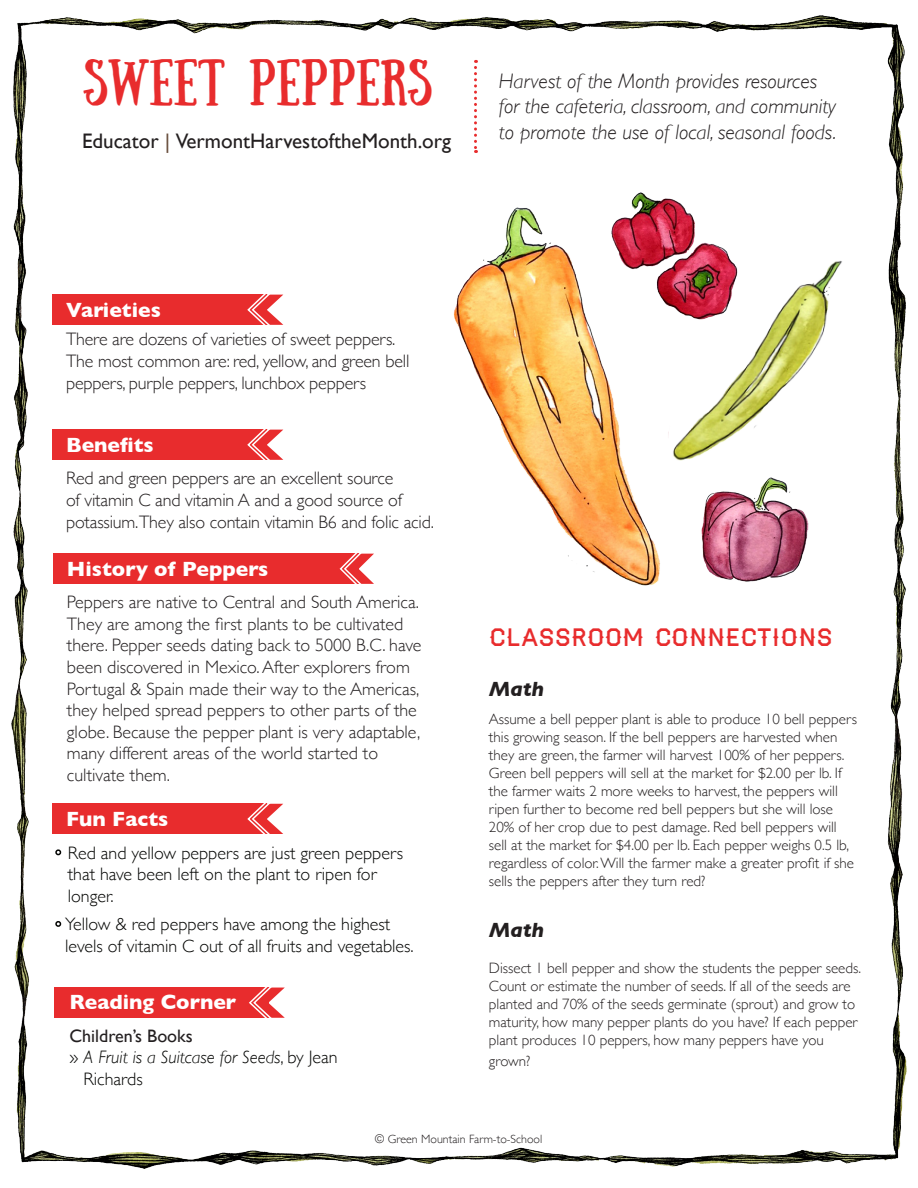
<style>
.page{position:relative;width:918px;height:1188px;background:#fff}
.page>*{position:absolute;margin:0;border:0;box-sizing:border-box;transform-origin:0 0}
.t1{font:46.5px "Sunday";color:#e82c2d}
.t2{font:24px "Haymaker";color:#e82c2d}
.t3{font:italic 300 21px "Gill Sans";color:#231f20}
.t4{font:700 21px "Gill Sans";color:#fff}
.t5{font:21px "Gill Sans";color:#231f20}
.t6{font:italic 700 21px "Gill Sans";color:#231f20}
.t7{font:300 18px/21.6px "Gill Sans";color:#231f20}
.t8{font:300 18px/21.6px "Gill Sans";color:#040503}
.t9{font:italic 300 18px/21.6px "Gill Sans";color:#040503}
.t10{font:18px "Gill Sans";color:#231f20}
.t11{font:300 15px/18px "Gill Sans";color:#231f20}
.t12{font:300 12px "Gill Sans";color:#231f20}
.s1{color:#674c3b}
.s2{font-style:normal}
</style>
<div class="page">
<img style="left:11px;top:15px;width:896px;height:1154px">
<div style="left:53px;top:554px;width:306px;height:30px;background:#e82c2d"></div>
<svg style="left:339px;top:547px;width:35px;height:43px"></svg>
<svg style="left:474px;top:60px;width:3px;height:93px"></svg>
<div style="left:54px;top:988px;width:214px;height:30px;background:#e82c2d"></div>
<svg style="left:248px;top:981px;width:37px;height:43px"></svg>
<div style="left:52px;top:804px;width:215px;height:30px;background:#e82c2d"></div>
<svg style="left:246px;top:797px;width:37px;height:44px"></svg>
<div style="left:52px;top:430px;width:215px;height:30px;background:#e82c2d"></div>
<svg style="left:246px;top:423px;width:37px;height:43px"></svg>
<svg style="left:54px;top:848px;width:8px;height:8px"></svg>
<svg style="left:54px;top:920px;width:8px;height:8px"></svg>
<div style="left:52px;top:295px;width:215px;height:30px;background:#e82c2d"></div>
<svg style="left:246px;top:288px;width:37px;height:43px"></svg>
<img style="left:433px;top:185px;width:257px;height:433px">
<img style="left:606px;top:182px;width:141px;height:148px">
<img style="left:680px;top:488px;width:148px;height:122px">
<img style="left:659px;top:245px;width:233px;height:243px">
<p class="t1" style="left:84px;top:51px;width:350px">SWEET PEPPERS</p>
<p class="t5" style="left:82px;top:128px;width:371px">Educator <span class="s1">|</span> VermontHarvestoftheMonth.org</p>
<p class="t3" style="left:499px;top:69px;width:320px">Harvest of the Month provides resources</p>
<p class="t3" style="left:499px;top:95px;width:339px">for the cafeteria, classroom, and community</p>
<p class="t3" style="left:499px;top:120px;width:339px">to promote the use of local, seasonal foods.</p>
<p class="t4" style="left:66px;top:293px;width:96px">Varieties</p>
<p class="t7" style="left:66px;top:328px;width:345px">There are dozens of varieties of sweet peppers.<br>The most common are: red, yellow, and green bell peppers, purple peppers, lunchbox peppers</p>
<p class="t4" style="left:66px;top:428px;width:89px">Benefits</p>
<p class="t7" style="left:66px;top:467px;width:369px">Red and green peppers are an excellent source<br>of vitamin C and vitamin A and a good source of potassium.They also contain vitamin B6 and folic acid.</p>
<p class="t4" style="left:67px;top:552px;width:203px">History of Peppers</p>
<p class="t7" style="left:67px;top:591px;width:356px">Peppers are native to Central and South America.<br>They are among the first plants to be cultivated there. Pepper seeds dating back to 5000 B.C. have been discovered in Mexico. After explorers from Portugal &amp; Spain made their way to the Americas, they helped spread peppers to other parts of the globe. Because the pepper plant is very adaptable, many different areas of the world started to cultivate them.</p>
<p class="t4" style="left:66px;top:802px;width:104px">Fun Facts</p>
<p class="t8" style="left:68px;top:841px;width:337px">Red and yellow peppers are just green peppers that have been left on the plant to ripen for longer.</p>
<p class="t8" style="left:65px;top:913px;width:350px">Yellow &amp; red peppers have among the highest levels of vitamin C out of all fruits and vegetables.</p>
<p class="t4" style="left:70px;top:985px;width:168px">Reading Corner</p>
<p class="t10" style="left:70px;top:1025px;width:125px">Children’s Books</p>
<p class="t9" style="left:84px;top:1046px;width:256px;text-indent:-14px"><span class="s2">»</span> A Fruit is a Suitcase for Seeds<span class="s2">, by Jean<br>Richards</span></p>
<p class="t2" style="left:489px;top:629px;width:345px">CLASSROOM CONNECTIONS</p>
<p class="t6" style="left:489px;top:676px;width:57px">Math</p>
<p class="t11" style="left:489px;top:710px;width:370px">Assume a bell pepper plant is able to produce 10 bell peppers this growing season. If the bell peppers are harvested when they are green, the farmer will harvest 100% of her peppers.<br>Green bell peppers will sell at the market for $2.00 per lb. If the farmer waits 2 more weeks to harvest, the peppers will ripen further to become red bell peppers but she will lose 20% of her crop due to pest damage. Red bell peppers will sell at the market for $4.00 per lb. Each pepper weighs 0.5 lb, regardless of color. Will the farmer make a greater profit if she sells the peppers after they turn red?</p>
<p class="t6" style="left:489px;top:917px;width:57px">Math</p>
<p class="t11" style="left:489px;top:958px;width:374px">Dissect 1 bell pepper and show the students the pepper seeds.<br>Count or estimate the number of seeds. If all of the seeds are planted and 70% of the seeds germinate (sprout) and grow to maturity, how many pepper plants do you have? If each pepper plant produces 10 peppers, how many peppers have you</p>
<p class="t11" style="left:489px;top:1052px;width:43px">grown?</p>
<p class="t12" style="left:375px;top:1129px;width:169px">© Green Mountain Farm-to-School</p>
</div>
